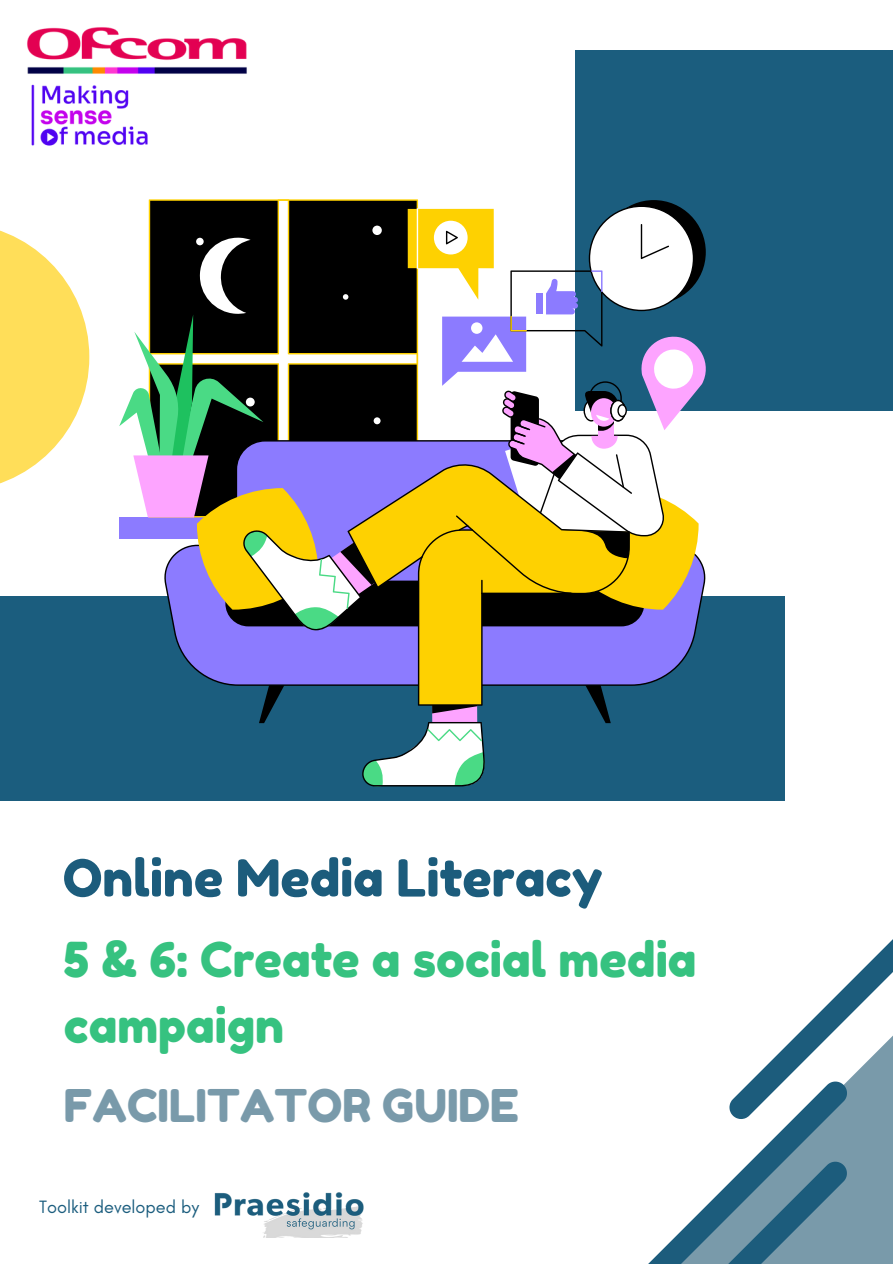
<style>
.page{position:relative;width:893px;height:1264px;background:#fff}
.page>*{position:absolute;margin:0;border:0;box-sizing:border-box;transform-origin:0 0}
.t1{font:51px "Fredoka One";color:#1c5c7c}
.t2{font:48px/66.3px "Fredoka One";color:#36c280}
.t3{font:45px "Fredoka One";color:#799aaa}
.t4{font:18.15px "Glacial Indifference";color:#1b5d7e}
</style>
<div class="page">
<div style="left:575px;top:50px;width:317px;height:360px;background:#1b5d7e"></div>
<div style="left:0;top:597px;width:784px;height:203px;background:#1b5d7e"></div>
<svg style="left:0;top:230px;width:89px;height:254px;fill:#ffde59"></svg>
<img style="left:214px;top:1192px;width:150px;height:44px">
<svg style="left:119px;top:205px;width:593px;height:582px"></svg>
<svg style="left:649px;top:940px;width:243px;height:323px"></svg>
<img style="left:27px;top:27px;width:220px;height:47px">
<img style="left:31px;top:84px;width:117px;height:62px">
<p class="t1" style="left:63px;top:846px;width:541px">Online Media Literacy</p>
<p class="t2" style="left:64px;top:925px;width:634px">5 &amp; 6: Create a social media campaign</p>
<p class="t3" style="left:64px;top:1077px;width:456px">FACILITATOR GUIDE</p>
<p class="t4" style="left:39px;top:1195px;width:161px">Toolkit developed by</p>
</div>
